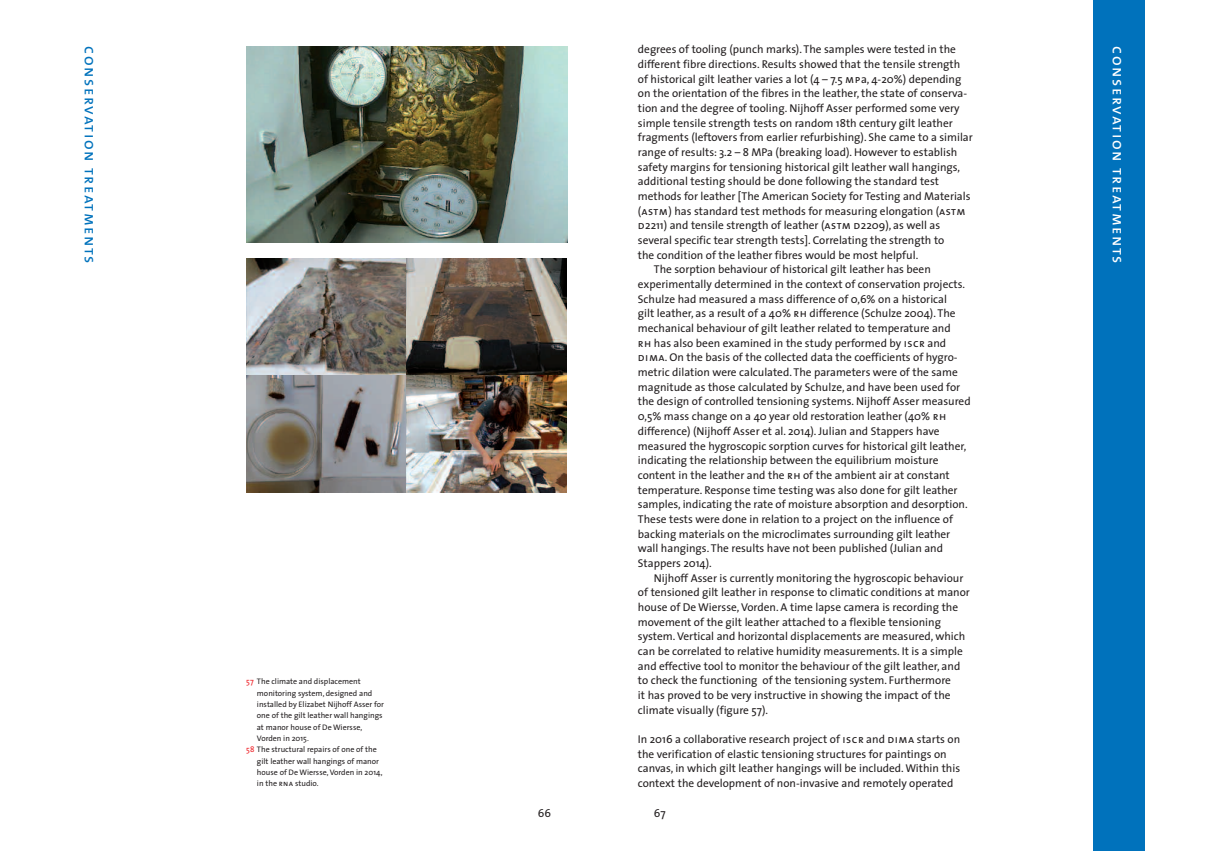
<style>
.page{position:relative;width:1205px;height:851px;background:#fff}
.page>*{position:absolute;margin:0;border:0;box-sizing:border-box;transform-origin:0 0}
.t1{font:16px "The Sans Caps";letter-spacing:.1em;color:#fff}
.t2{font:16px "The Sans Caps";letter-spacing:.1em;color:#0072bc}
.t3{font:11.38px/14.6px "The Sans";color:#231f20}
.t4{font:8px "The Sans";color:#231f20}
.s1{color:#ee1d23}
.s2{font-family:"The Sans Caps"}
</style>
<div class="page">
<div style="left:1093px;top:0;width:51px;height:850px;background:#0072bc"></div>
<img style="left:246px;top:46px;width:321px;height:197px">
<img style="left:246px;top:259px;width:321px;height:234px">
<h1 class="t2" style="left:96px;top:46px;width:219px;rotate:90deg">conservation treatments</h1>
<p class="t4" style="left:246px;top:678px;width:116px"><span class="s1">57</span> The climate and displacement</p>
<p class="t4" style="left:257px;top:689px;width:117px">monitoring system, designed and</p>
<p class="t4" style="left:257px;top:701px;width:129px">installed by Elizabet Nijhoff Asser for</p>
<p class="t4" style="left:257px;top:712px;width:127px">one of the gilt leather wall hangings</p>
<p class="t4" style="left:257px;top:723px;width:107px">at manor house of De Wiersse,</p>
<p class="t4" style="left:257px;top:735px;width:53px">Vorden in 2015.</p>
<p class="t4" style="left:246px;top:746px;width:132px"><span class="s1">58</span> The structural repairs of one of the</p>
<p class="t4" style="left:257px;top:757px;width:124px">gilt leather wall hangings of manor</p>
<p class="t4" style="left:257px;top:769px;width:127px">house of De Wiersse,Vorden in 2014,</p>
<p class="t4" style="left:257px;top:780px;width:63px">in the <span class="s2">rna</span> studio.</p>
<p class="t3" style="left:538px;top:806px;width:15px">66</p>
<p class="t3" style="left:638px;top:43px;width:320px">degrees of tooling (punch marks).The samples were tested in the</p>
<p class="t3" style="left:638px;top:58px;width:324px">different fibre directions. Results showed that the tensile strength</p>
<p class="t3" style="left:638px;top:72px;width:325px">of historical gilt leather varies a lot (4 – 7.5 <span class="s2">mp</span>a, 4-20%) depending</p>
<p class="t3" style="left:638px;top:87px;width:331px">on the orientation of the fibres in the leather, the state of conserva-</p>
<p class="t3" style="left:638px;top:102px;width:323px">tion and the degree of tooling. Nijhoff Asser performed some very</p>
<p class="t3" style="left:638px;top:116px;width:316px">simple tensile strength tests on random 18th century gilt leather</p>
<p class="t3" style="left:638px;top:131px;width:336px">fragments (leftovers from earlier refurbishing). She came to a similar</p>
<p class="t3" style="left:638px;top:146px;width:321px">range of results: 3.2 – 8 MPa (breaking load). However to establish</p>
<p class="t3" style="left:638px;top:160px;width:324px">safety margins for tensioning historical gilt leather wall hangings,</p>
<p class="t3" style="left:638px;top:175px;width:303px">additional testing should be done following the standard test</p>
<p class="t3" style="left:638px;top:190px;width:334px">methods for leather [The American Society for Testing and Materials</p>
<p class="t3" style="left:638px;top:204px;width:329px">(<span class="s2">astm</span>) has standard test methods for measuring elongation (<span class="s2">astm</span></p>
<p class="t3" style="left:638px;top:219px;width:304px"><span class="s2">d</span>2211) and tensile strength of leather (<span class="s2">astm d</span>2209), as well as</p>
<p class="t3" style="left:638px;top:234px;width:308px">several specific tear strength tests]. Correlating the strength to</p>
<p class="t3" style="left:638px;top:248px;width:282px">the condition of the leather fibres would be most helpful.</p>
<p class="t3" style="left:654px;top:263px;width:278px">The sorption behaviour of historical gilt leather has been</p>
<p class="t3" style="left:638px;top:278px;width:329px">experimentally determined in the context of conservation projects.</p>
<p class="t3" style="left:638px;top:292px;width:311px">Schulze had measured a mass difference of 0,6% on a historical</p>
<p class="t3" style="left:638px;top:307px;width:319px">gilt leather, as a result of a 40% <span class="s2">rh</span> difference (Schulze 2004).The</p>
<p class="t3" style="left:638px;top:322px;width:314px">mechanical behaviour of gilt leather related to temperature and</p>
<p class="t3" style="left:638px;top:336px;width:310px"><span class="s2">rh</span> has also been examined in the study performed by <span class="s2">iscr</span> and</p>
<p class="t3" style="left:638px;top:351px;width:321px"><span class="s2">dima</span>. On the basis of the collected data the coefficients of hygro-</p>
<p class="t3" style="left:638px;top:366px;width:321px">metric dilation were calculated.The parameters were of the same</p>
<p class="t3" style="left:638px;top:380px;width:324px">magnitude as those calculated by Schulze, and have been used for</p>
<p class="t3" style="left:638px;top:395px;width:334px">the design of controlled tensioning systems. Nijhoff Asser measured</p>
<p class="t3" style="left:638px;top:410px;width:310px">0,5% mass change on a 40 year old restoration leather (40% <span class="s2">rh</span></p>
<p class="t3" style="left:638px;top:424px;width:303px">difference) (Nijhoff Asser et al. 2014). Julian and Stappers have</p>
<p class="t3" style="left:638px;top:439px;width:330px">measured the hygroscopic sorption curves for historical gilt leather,</p>
<p class="t3" style="left:638px;top:454px;width:302px">indicating the relationship between the equilibrium moisture</p>
<p class="t3" style="left:638px;top:468px;width:313px">content in the leather and the <span class="s2">rh</span> of the ambient air at constant</p>
<p class="t3" style="left:638px;top:483px;width:321px">temperature. Response time testing was also done for gilt leather</p>
<p class="t3" style="left:638px;top:498px;width:331px">samples, indicating the rate of moisture absorption and desorption.</p>
<p class="t3" style="left:638px;top:512px;width:316px">These tests were done in relation to a project on the influence of</p>
<p class="t3" style="left:638px;top:527px;width:314px">backing materials on the microclimates surrounding gilt leather</p>
<p class="t3" style="left:638px;top:542px;width:307px">wall hangings.The results have not been published (Julian and</p>
<p class="t3" style="left:638px;top:556px;width:75px">Stappers 2014).</p>
<p class="t3" style="left:654px;top:571px;width:311px">Nijhoff Asser is currently monitoring the hygroscopic behaviour</p>
<p class="t3" style="left:638px;top:586px;width:333px">of tensioned gilt leather in response to climatic conditions at manor</p>
<p class="t3" style="left:638px;top:601px;width:322px">house of De Wiersse,Vorden. A time lapse camera is recording the</p>
<p class="t3" style="left:638px;top:615px;width:305px">movement of the gilt leather attached to a flexible tensioning</p>
<p class="t3" style="left:638px;top:630px;width:329px">system.Vertical and horizontal displacements are measured, which</p>
<p class="t3" style="left:638px;top:645px;width:326px">can be correlated to relative humidity measurements. It is a simple</p>
<p class="t3" style="left:638px;top:659px;width:324px">and effective tool to monitor the behaviour of the gilt leather, and</p>
<p class="t3" style="left:638px;top:674px;width:315px">to check the functioning of the tensioning system. Furthermore</p>
<p class="t3" style="left:638px;top:689px;width:314px">it has proved to be very instructive in showing the impact of the</p>
<p class="t3" style="left:638px;top:703px;width:132px">climate visually (figure 57).</p>
<p class="t3" style="left:638px;top:733px;width:324px">In 2016 a collaborative research project of <span class="s2">iscr</span> and <span class="s2">dima</span> starts on the verification of elastic tensioning structures for paintings on canvas, in which gilt leather hangings will be included.Within this context the development of non-invasive and remotely operated</p>
<p class="t3" style="left:654px;top:806px;width:13px">67</p>
<h1 class="t1" style="left:1123px;top:46px;width:219px;rotate:90deg">conservation treatments</h1>
</div>
